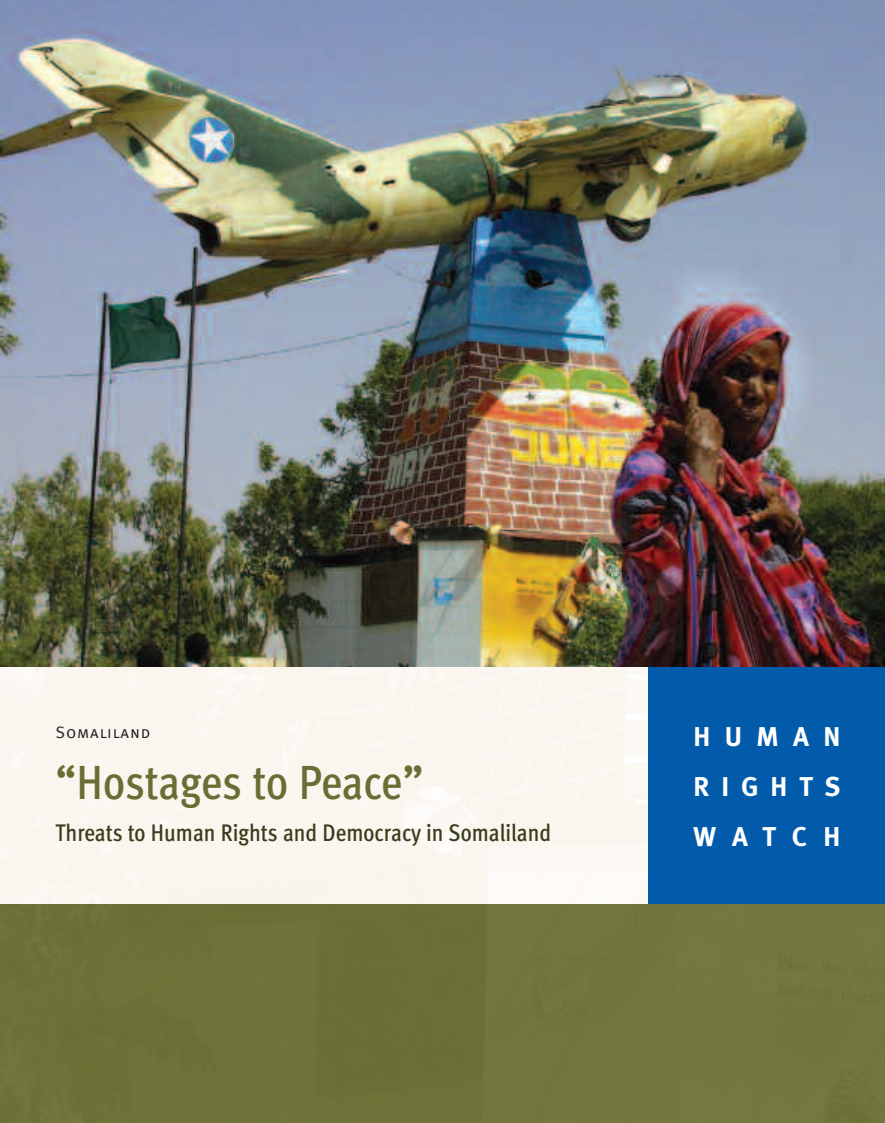
<style>
.page{position:relative;width:885px;height:1123px;background:#fff}
.page>*{position:absolute;margin:0;border:0;box-sizing:border-box;transform-origin:0 0}
.t1{font:500 48px "Meta Cond";letter-spacing:-.005em;color:#696f34}
.t2{font:700 27.15px/49.8px "Meta";letter-spacing:.53em;color:#fff;text-align:justify}
.t3{font:500 24px "Meta Cond";color:#383d1b}
.t4{font:16.5px "Meta Normal Caps";letter-spacing:.055em;color:#231f20}
</style>
<div class="page">
<div style="left:0;top:904px;width:884px;height:219px;background:#6f7339"></div>
<img style="left:0;top:0;width:884px;height:668px">
<div style="left:648px;top:668px;width:236px;height:236px;background:#015aaa"></div>
<p class="t4" style="left:56px;top:726px;width:97px">Somaliland</p>
<h1 class="t1" style="left:56px;top:764px;width:369px">“Hostages to Peace”</h1>
<p class="t3" style="left:56px;top:824px;width:497px">Threats to Human Rights and Democracy in Somaliland</p>
<p class="t2" style="left:693px;top:714px;width:148px">HUMAN RIGHTS WATCH</p>
</div>
